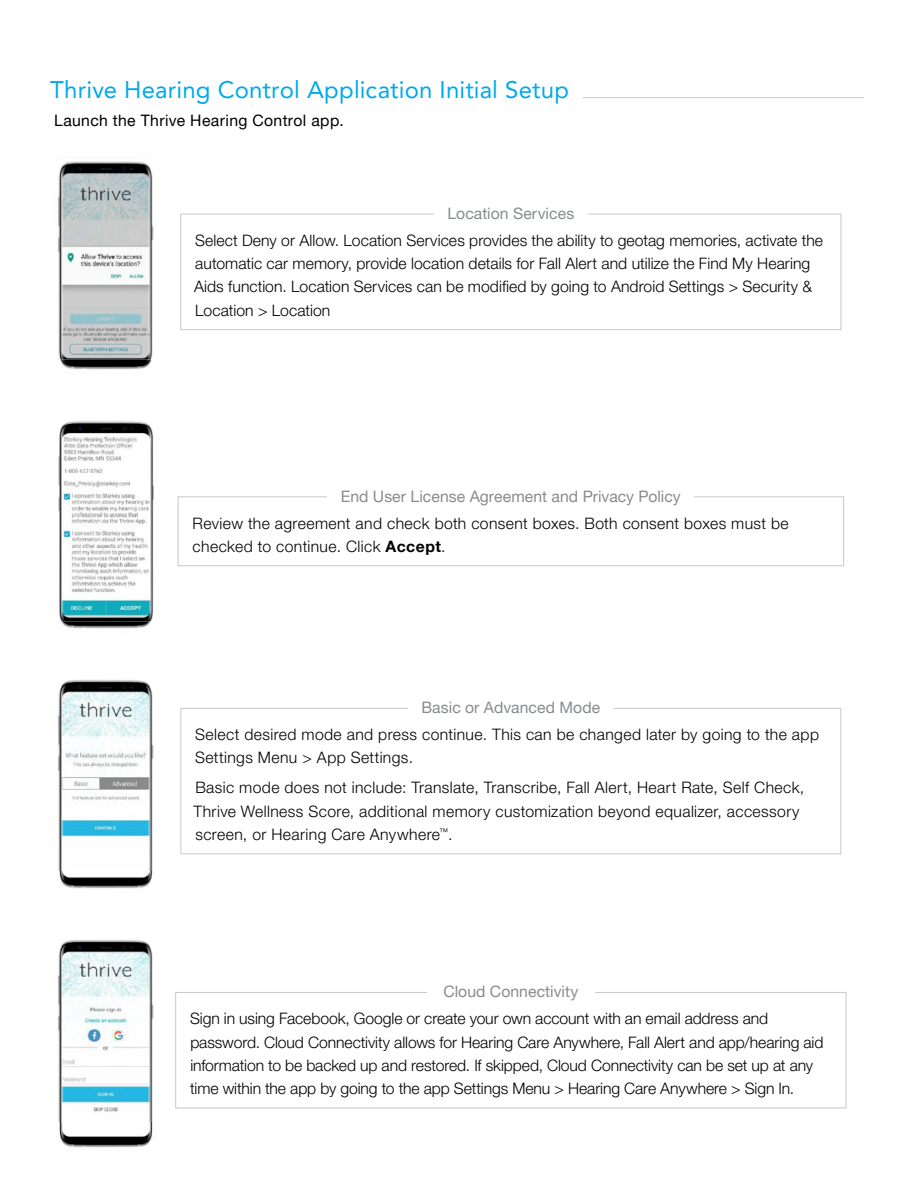
<style>
.page{position:relative;width:918px;height:1188px;background:#fff}
.page>*{position:absolute;margin:0;border:0;box-sizing:border-box;transform-origin:0 0}
.t1{font:24px "Avenir LT SLI Std Roman";letter-spacing:.005em;color:#00aae7}
.t2{font:300 15.75px/23.2px "Helvetica Neue LT Std";letter-spacing:.005em;color:#000}
.t3{font:300 15.75px/23.2px "Helvetica Neue LT Std";letter-spacing:.025em;color:#000}
.t4{font:15.75px "Helvetica Neue LT Std";letter-spacing:.005em;color:#888b8d}
.t5{font:15.75px "Helvetica Neue LT Std";letter-spacing:.025em;color:#000}
.s1{font-weight:700}
</style>
<div class="page">
<hr style="left:583px;top:97px;width:281px;height:1px;background:#c7c9c8">
<img style="left:60px;top:360px;width:92px;height:10px">
<img style="left:57px;top:161px;width:97px;height:199px">
<div style="left:180px;top:214px;width:661px;height:116px;border:1px solid #c7c9c8"></div>
<div style="left:434px;top:208px;width:154px;height:11px;background:#fff"></div>
<img style="left:58px;top:870px;width:95px;height:19px">
<img style="left:58px;top:680px;width:96px;height:190px">
<div style="left:180px;top:708px;width:661px;height:146px;border:1px solid #c7c9c8"></div>
<div style="left:408px;top:702px;width:206px;height:11px;background:#fff"></div>
<img style="left:61px;top:621px;width:90px;height:8px">
<svg style="left:58px;top:421px;width:96px;height:200px"></svg>
<div style="left:178px;top:496px;width:666px;height:70px;border:1px solid #c7c9c8"></div>
<div style="left:327px;top:490px;width:367px;height:12px;background:#fff"></div>
<img style="left:58px;top:1121px;width:95px;height:27px">
<img style="left:58px;top:940px;width:96px;height:181px">
<div style="left:175px;top:992px;width:671px;height:116px;border:1px solid #c7c9c8"></div>
<div style="left:427px;top:986px;width:167px;height:11px;background:#fff"></div>
<h1 class="t1" style="left:50px;top:76px;width:520px">Thrive Hearing Control Application Initial Setup</h1>
<p class="t5" style="left:54px;top:111px;width:291px">Launch the Thrive Hearing Control app.</p>
<p class="t4" style="left:447px;top:204px;width:128px">Location Services</p>
<p class="t2" style="left:194px;top:228px;width:630px">Select Deny or Allow. Location Services provides the ability to geotag memories, activate the automatic car memory, provide location details for Fall Alert and utilize the Find My Hearing Aids function. Location Services can be modified by going to Android Settings &gt; Security &amp; Location &gt; Location</p>
<p class="t4" style="left:341px;top:487px;width:341px">End User License Agreement and Privacy Policy</p>
<p class="t3" style="left:193px;top:511px;width:598px">Review the agreement and check both consent boxes. Both consent boxes must be checked to continue. Click <span class="s1">Accept</span>.</p>
<p class="t4" style="left:421px;top:698px;width:180px">Basic or Advanced Mode</p>
<p class="t3" style="left:195px;top:723px;width:625px">Select desired mode and press continue. This can be changed later by going to the app<br>Settings Menu &gt; App Settings.</p>
<p class="t3" style="left:193px;top:776px;width:612px">Basic mode does not include: Translate, Transcribe, Fall Alert, Heart Rate, Self Check,<br>Thrive Wellness Score, additional memory customization beyond equalizer, accessory screen, or Hearing Care Anywhere<sup>™</sup>.</p>
<p class="t4" style="left:443px;top:982px;width:136px">Cloud Connectivity</p>
<p class="t2" style="left:190px;top:1007px;width:635px">Sign in using Facebook, Google or create your own account with an email address and password. Cloud Connectivity allows for Hearing Care Anywhere, Fall Alert and app/hearing aid information to be backed up and restored. If skipped, Cloud Connectivity can be set up at any time within the app by going to the app Settings Menu &gt; Hearing Care Anywhere &gt; Sign In.</p>
</div>
